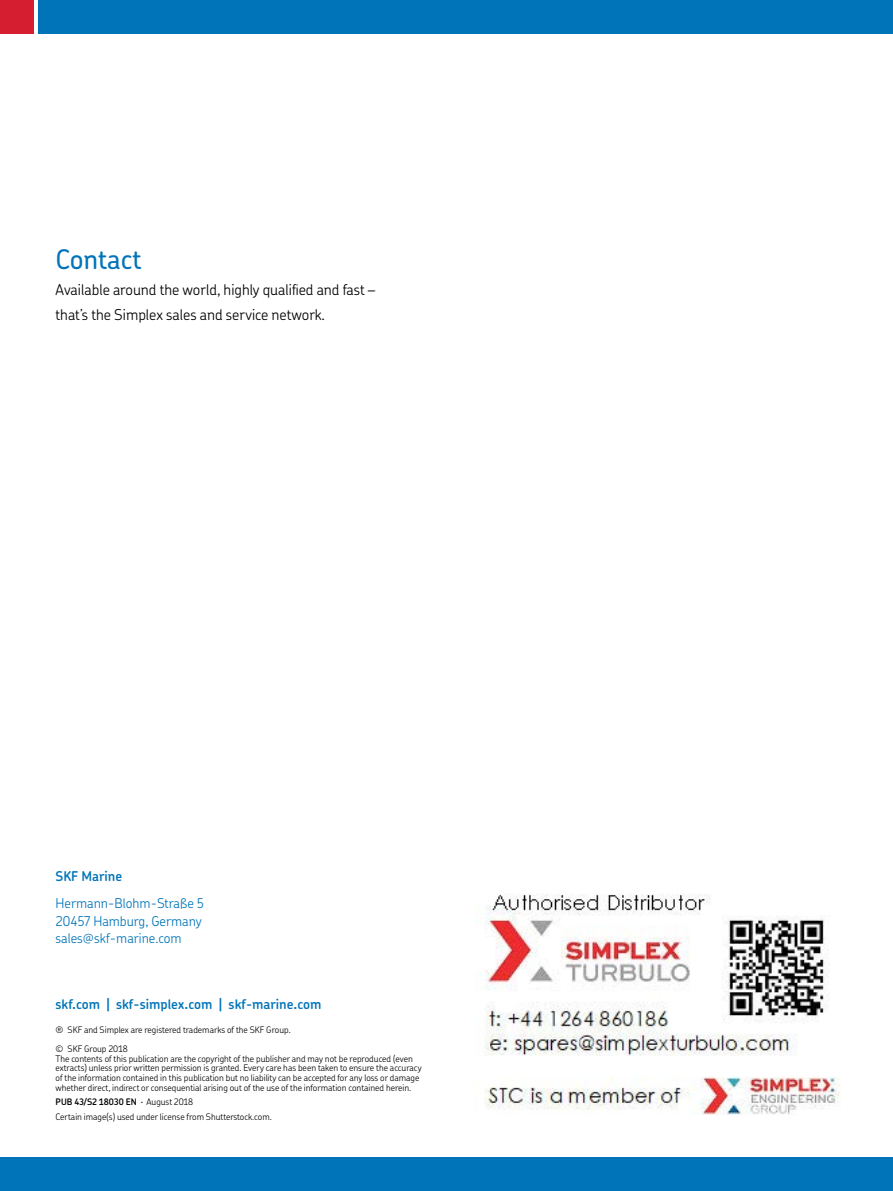
<style>
.page{position:relative;width:893px;height:1191px;background:#fff}
.page>*{position:absolute;margin:0;border:0;box-sizing:border-box;transform-origin:0 0}
.t1{font:500 27px "SKF Chevin OT";color:#0074b8}
.t2{font:300 15px/25.5px "SKF Chevin OT";color:#000}
.t3{font:300 13.5px/17.9px "SKF Chevin OT";color:#0074b8}
.t4{font:600 13.5px "SKF Chevin OT";color:#0074b8}
.t5{font:300 9px/9.8px "SKF Chevin OT";color:#000}
.s1{font-weight:600}
</style>
<div class="page">
<div style="left:0;top:0;width:34px;height:34px;background:#d51f30"></div>
<div style="left:38px;top:0;width:854px;height:34px;background:#0074b8"></div>
<div style="left:0;top:1157px;width:892px;height:34px;background:#0074b8"></div>
<img style="left:480px;top:894px;width:360px;height:221px">
<h1 class="t1" style="left:56px;top:235px;width:88px">Contact</h1>
<h2 class="t2" style="left:56px;top:274px;width:321px">Available around the world, highly qualified and fast – that’s the Simplex sales and service network.</h2>
<h3 class="t4" style="left:56px;top:864px;width:68px">SKF Marine</h3>
<h3 class="t3" style="left:56px;top:892px;width:150px">Hermann-Blohm-Straße 5<br>20457 Hamburg, Germany sales@skf-marine.com</h3>
<h3 class="t4" style="left:56px;top:992px;width:267px">skf.com | skf-simplex.com | skf-marine.com</h3>
<p class="t5" style="left:56px;top:1019px;width:237px;line-height:19.4px">® SKF and Simplex are registered trademarks of the SKF Group. © SKF Group 2018</p>
<p class="t5" style="left:56px;top:1052px;width:367px">The contents of this publication are the copyright of the publisher and may not be reproduced (even extracts) unless prior written permission is granted. Every care has been taken to ensure the accuracy of the information contained in this publication but no liability can be accepted for any loss or damage whether direct, indirect or consequential arising out of the use of the information contained herein.</p>
<p class="t5" style="left:56px;top:1094px;width:218px;line-height:14.5px"><span class="s1">PUB 43/S2 18030 EN</span> · August 2018<br>Certain image(s) used under license from Shutterstock.com.</p>
</div>
